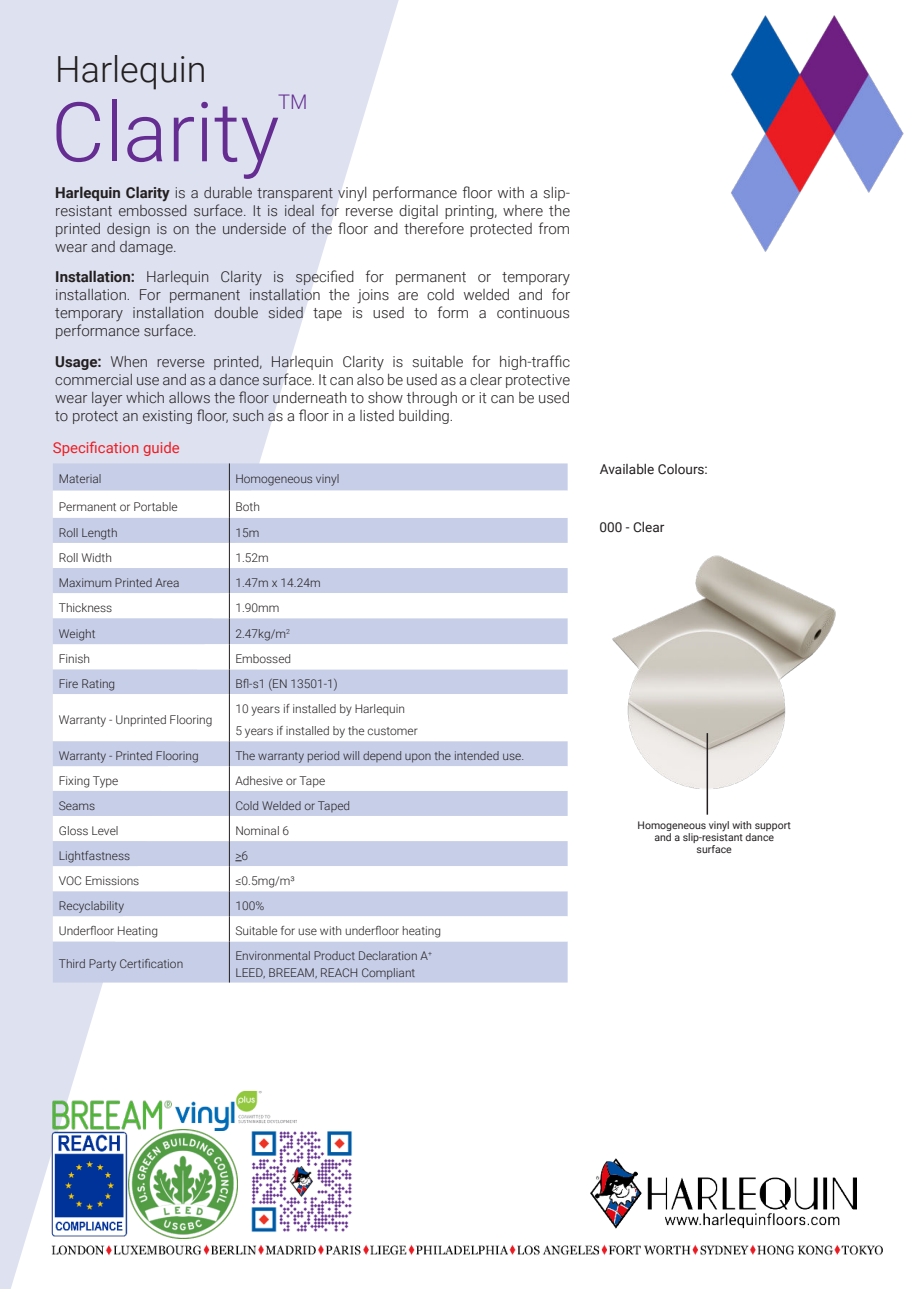
<style>
.page{position:relative;width:919px;height:1289px;background:#fff}
.page>*{position:absolute;margin:0;border:0;box-sizing:border-box;transform-origin:0 0}
.t1{font:300 82.5px "Roboto";color:#652d91}
.t2{font:300 36px "Roboto";color:#231f20}
.t3{font:300 20.1px "Roboto";color:#652d91}
.t4{font:300 15px/18px "Roboto";color:#231f20;text-align:justify}
.t5{font:15px "Roboto";color:#ee1d23}
.t6{font:13.65px "Roboto";color:#231f20}
.t7{font:300 12px/22.5px "Roboto";color:#231f20}
.t8{font:10.5px/12px "Roboto";color:#231f20;text-align:center}
.s1{font-weight:700}
</style>
<div class="page">
<svg style="left:0;top:0;width:402px;height:1288px;fill:#dee2f0"></svg>
<img style="left:612px;top:555px;width:224px;height:241px">
<img style="left:590px;top:1158px;width:266px;height:70px">
<img style="left:731px;top:15px;width:173px;height:237px">
<img style="left:246px;top:1129px;width:111px;height:107px">
<div style="left:53px;top:463px;width:514px;height:519px;background:#c7cee7"></div>
<svg style="left:53px;top:490px;width:514px;height:451px"></svg>
<svg style="left:229px;top:463px;width:1px;height:231px"></svg>
<hr style="left:229px;top:694px;width:1px;height:47px;background:#231f20">
<hr style="left:229px;top:941px;width:1px;height:41px;background:#231f20">
<svg style="left:229px;top:741px;width:12px;height:200px"></svg>
<img style="left:52px;top:1240px;width:831px;height:48px">
<img style="left:52px;top:1100px;width:120px;height:29px">
<img style="left:131px;top:1129px;width:106px;height:108px">
<img style="left:175px;top:1090px;width:122px;height:40px">
<img style="left:44px;top:1124px;width:87px;height:113px">
<hr style="left:706px;top:733px;width:2px;height:81px;background:#231f20">
<h2 class="t2" style="left:55px;top:55px;width:153px">Harlequin</h2>
<h1 class="t1" style="left:51px;top:99px;width:230px">Clarity</h1>
<p class="t4" style="left:55px;top:183px;width:516px"><span class="s1">Harlequin Clarity</span> is a durable transparent vinyl performance floor with a slip&shy;resistant embossed surface. It is ideal for reverse digital printing, where the printed design is on the underside of the floor and therefore protected from wear and damage.</p>
<p class="t4" style="left:55px;top:267px;width:516px"><span class="s1">Installation:</span> Harlequin Clarity is specified for permanent or temporary installation. For permanent installation the joins are cold welded and for temporary installation double sided tape is used to form a continuous performance surface.</p>
<p class="t4" style="left:55px;top:352px;width:516px"><span class="s1">Usage:</span> When reverse printed, Harlequin Clarity is suitable for high-traffic commercial use and as a dance surface. It can also be used as a clear protective wear layer which allows the floor underneath to show through or it can be used to protect an existing floor, such as a floor in a listed building.</p>
<h3 class="t3" style="left:278px;top:94px;width:31px">TM</h3>
<p class="t5" style="left:53px;top:437px;width:128px">Specification guide</p>
<p class="t7" style="left:59px;top:469px;width:44px">Material</p>
<p class="t7" style="left:235px;top:469px;width:105px">Homogeneous vinyl</p>
<p class="t7" style="left:59px;top:496px;width:120px">Permanent or Portable</p>
<p class="t7" style="left:235px;top:494px;width:26px">Both</p>
<p class="t7" style="left:59px;top:520px;width:60px">Roll Length</p>
<p class="t7" style="left:235px;top:522px;width:25px">15m</p>
<p class="t7" style="left:59px;top:546px;width:55px">Roll Width</p>
<p class="t7" style="left:235px;top:547px;width:35px">1.52m</p>
<p class="t7" style="left:59px;top:572px;width:122px">Maximum Printed Area</p>
<p class="t7" style="left:235px;top:572px;width:87px">1.47m x 14.24m</p>
<p class="t7" style="left:59px;top:596px;width:55px">Thickness</p>
<p class="t7" style="left:235px;top:597px;width:46px">1.90mm</p>
<p class="t7" style="left:59px;top:621px;width:38px">Weight</p>
<p class="t7" style="left:235px;top:621px;width:56px">2.47kg/m<sup>2</sup></p>
<p class="t7" style="left:59px;top:647px;width:33px">Finish</p>
<p class="t7" style="left:235px;top:648px;width:57px">Embossed</p>
<p class="t7" style="left:59px;top:673px;width:58px">Fire Rating</p>
<p class="t7" style="left:235px;top:672px;width:104px">Bfl-s1 (EN 13501-1)</p>
<p class="t7" style="left:59px;top:708px;width:155px">Warranty - Unprinted Flooring</p>
<p class="t7" style="left:235px;top:698px;width:184px">10 years if installed by Harlequin<br>5 years if installed by the customer</p>
<p class="t7" style="left:59px;top:744px;width:141px">Warranty - Printed Flooring</p>
<p class="t7" style="left:235px;top:744px;width:290px">The warranty period will depend upon the intended use.</p>
<p class="t7" style="left:59px;top:770px;width:61px">Fixing Type</p>
<p class="t7" style="left:235px;top:769px;width:91px">Adhesive or Tape</p>
<p class="t7" style="left:59px;top:795px;width:38px">Seams</p>
<p class="t7" style="left:235px;top:795px;width:116px">Cold Welded or Taped</p>
<p class="t7" style="left:59px;top:820px;width:61px">Gloss Level</p>
<p class="t7" style="left:235px;top:818px;width:55px">Nominal 6</p>
<p class="t7" style="left:59px;top:844px;width:73px">Lightfastness</p>
<p class="t7" style="left:235px;top:845px;width:14px">&gt;6</p>
<p class="t7" style="left:59px;top:870px;width:82px">VOC Emissions</p>
<p class="t7" style="left:235px;top:869px;width:61px">≤0.5mg/m³</p>
<p class="t7" style="left:59px;top:895px;width:67px">Recyclability</p>
<p class="t7" style="left:235px;top:895px;width:30px">100%</p>
<p class="t7" style="left:59px;top:919px;width:101px">Underfloor Heating</p>
<p class="t7" style="left:235px;top:919px;width:207px">Suitable for use with underfloor heating</p>
<p class="t7" style="left:59px;top:952px;width:126px">Third Party Certification</p>
<p class="t7" style="left:235px;top:948px;width:198px;line-height:16.5px">Environmental Product Declaration A<sup>+<br></sup>LEED, BREEAM, REACH Compliant</p>
<p class="t6" style="left:600px;top:461px;width:109px">Available Colours:</p>
<p class="t6" style="left:599px;top:519px;width:66px">000 - Clear</p>
<p class="t8" style="left:637px;top:818px;width:155px">Homogeneous vinyl with support and a slip-resistant dance surface</p>
</div>
